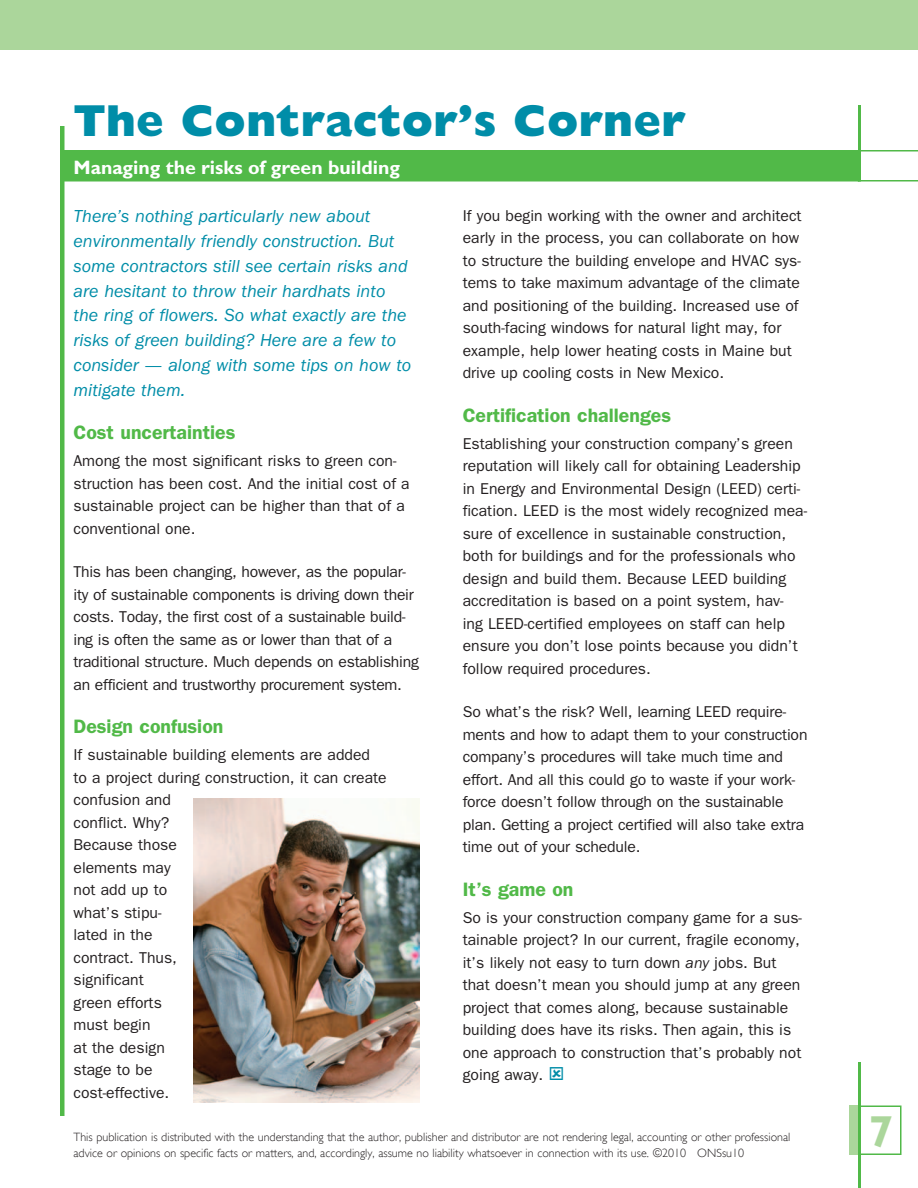
<style>
.page{position:relative;width:918px;height:1188px;background:#fff}
.page>*{position:absolute;margin:0;border:0;box-sizing:border-box;transform-origin:0 0}
.deck{font:800 45px "Gill Sans Std";color:#008da8}
.t1{font:700 45px "Gill Sans Std";color:#abd69b}
.subhead{font:600 19.5px "ITC Franklin Gothic Std";color:#51b948}
.Contractor_s_corner{font:700 19.5px "Gill Sans Std";color:#fff}
.Contractor_s_corner-2{font:italic 18px/24.8px "ITC Franklin Gothic Std";color:#008da8}
.body{font:15.75px/22.5px "ITC Franklin Gothic Std";color:#231f20}
.t2{font:300 12px/16.5px "Gill Sans";color:#231f20}
.s1{font-style:italic}
</style>
<div class="page">
<svg style="left:861px;top:150px;width:57px;height:32px"></svg>
<hr style="left:858px;top:105px;width:3px;height:77px;background:#51b948">
<div style="left:64px;top:151px;width:795px;height:30px;background:#51b948"></div>
<div style="left:63px;top:150px;width:797px;height:32px;border:2px solid #51b948"></div>
<hr style="left:60px;top:126px;width:4px;height:990px;background:#51b948">
<div style="left:0;top:0;width:918px;height:50px;background:#abd69b"></div>
<div style="left:849px;top:1106px;width:11px;height:49px;background:#abd69b"></div>
<div style="left:858px;top:1106px;width:44px;height:49px;border:2px solid #51b948"></div>
<hr style="left:858px;top:1062px;width:3px;height:126px;background:#51b948">
<img style="left:194px;top:798px;width:225px;height:304px">
<p class="deck" style="left:74px;top:94px;width:613px">The Contractor’s Corner</p>
<p class="Contractor_s_corner" style="left:74px;top:156px;width:328px">Managing the risks of green building</p>
<p class="Contractor_s_corner-2" style="left:74px;top:204px;width:339px">There’s nothing particularly new about environmentally friendly construction. But some contractors still see certain risks and are hesitant to throw their hardhats into the ring of flowers. So what exactly are the risks of green building? Here are a few to consider — along with some tips on how to mitigate them.</p>
<p class="subhead" style="left:74px;top:421px;width:164px">Cost uncertainties</p>
<p class="body" style="left:74px;top:450px;width:338px">Among the most significant risks to green con&shy;struction has been cost. And the initial cost of a sustainable project can be higher than that of a conventional one.</p>
<p class="body" style="left:74px;top:561px;width:347px">This has been changing, however, as the popular&shy;ity of sustainable components is driving down their costs. Today, the first cost of a sustainable build&shy;ing is often the same as or lower than that of a traditional structure. Much depends on establishing an efficient and trustworthy procurement system.</p>
<p class="subhead" style="left:74px;top:715px;width:151px">Design confusion</p>
<p class="body" style="left:74px;top:744px;width:315px">If sustainable building elements are added to a project during construction, it can create confusion and<br>conflict. Why?<br>Because those<br>elements may<br>not add up to<br>what’s stipu-<br>lated in the<br>contract. Thus,<br>significant<br>green efforts<br>must begin<br>at the design<br>stage to be<br>cost-effective.</p>
<p class="body" style="left:463px;top:204px;width:340px">If you begin working with the owner and architect early in the process, you can collaborate on how to structure the building envelope and HVAC sys&shy;tems to take maximum advantage of the climate and positioning of the building. Increased use of south-facing windows for natural light may, for example, help lower heating costs in Maine but drive up cooling costs in New Mexico.</p>
<p class="subhead" style="left:463px;top:404px;width:210px">Certification challenges</p>
<p class="body" style="left:463px;top:432px;width:346px">Establishing your construction company’s green reputation will likely call for obtaining Leadership in Energy and Environmental Design (LEED) certi&shy;fication. LEED is the most widely recognized mea&shy;sure of excellence in sustainable construction, both for buildings and for the professionals who design and build them. Because LEED building accreditation is based on a point system, hav&shy;ing LEED-certified employees on staff can help ensure you don’t lose points because you didn’t follow required procedures.</p>
<p class="body" style="left:463px;top:701px;width:346px">So what’s the risk? Well, learning LEED require&shy;ments and how to adapt them to your construction company’s procedures will take much time and effort. And all this could go to waste if your work&shy;force doesn’t follow through on the sustainable plan. Getting a project certified will also take extra time out of your schedule.</p>
<p class="subhead" style="left:463px;top:878px;width:112px">It’s game on</p>
<p class="body" style="left:463px;top:906px;width:341px">So is your construction company game for a sus&shy;tainable project? In our current, fragile economy, it’s likely not easy to turn down <span class="s1">any</span> jobs. But that doesn’t mean you should jump at any green project that comes along, because sustainable building does have its risks. Then again, this is one approach to construction that’s probably not going away.</p>
<p class="t2" style="left:74px;top:1129px;width:718px">This publication is distributed with the understanding that the author, publisher and distributor are not rendering legal, accounting or other professional advice or opinions on specific facts or matters, and, accordingly, assume no liability whatsoever in connection with its use. ©2010 ONSsu10</p>
<p class="t1" style="left:868px;top:1105px;width:26px">7</p>
</div>
